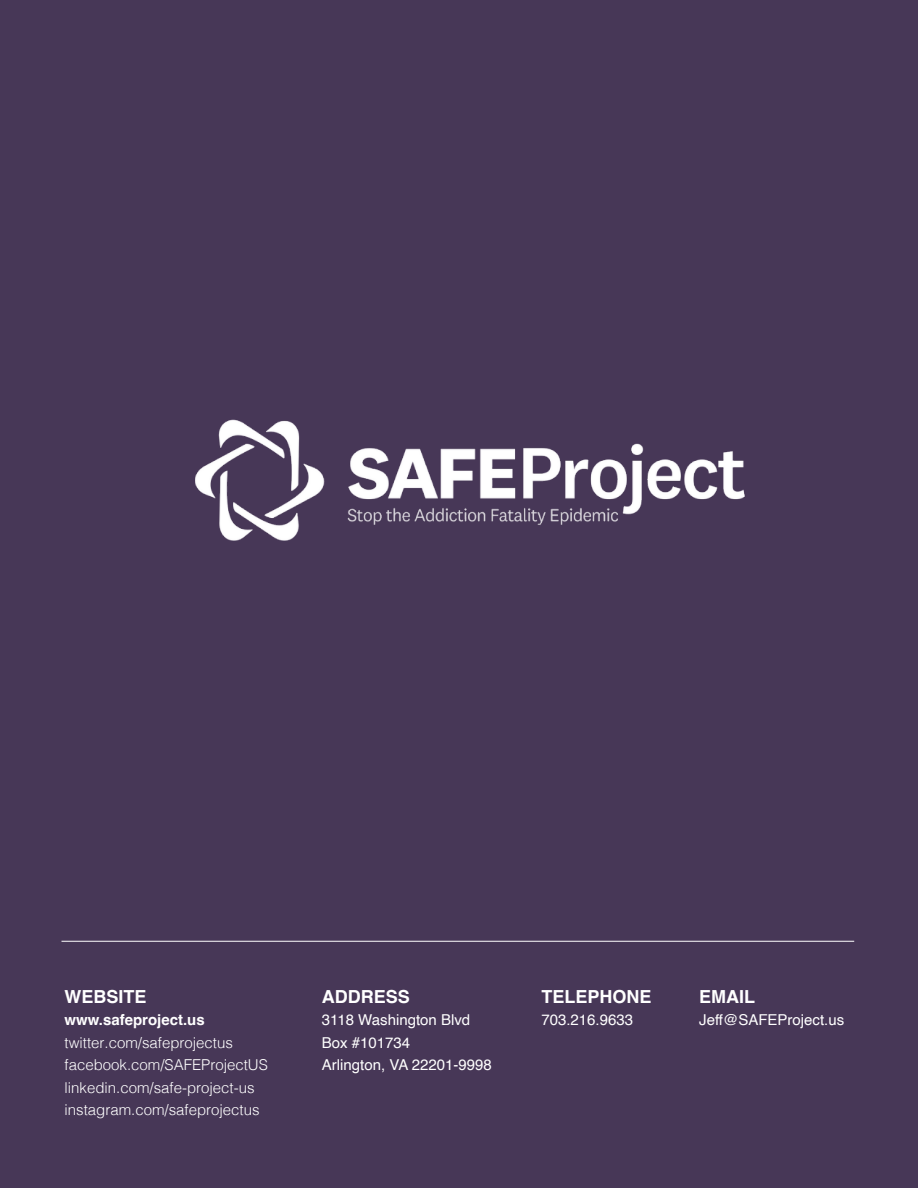
<style>
.page{position:relative;width:918px;height:1188px;background:#473757}
.page>*{position:absolute;margin:0;border:0;box-sizing:border-box;transform-origin:0 0}
.t1{font:700 18px "Helvetica";color:#fff}
.t2{font:300 15px/22.5px "Helvetica";color:#fff}
.t3{font:15px/22.5px "Helvetica";color:#fff}
.t4{font:700 15px "Helvetica";color:#fff}
</style>
<div class="page">
<hr style="left:62px;top:941px;width:792px;height:1px;background:#fff">
<img style="left:195px;top:419px;width:550px;height:122px">
<p class="t1" style="left:64px;top:989px;width:84px">WEBSITE</p>
<p class="t4" style="left:64px;top:1014px;width:142px">www.safeproject.us</p>
<p class="t2" style="left:64px;top:1033px;width:205px">twitter.com/safeprojectus facebook.com/SAFEProjectUS linkedin.com/safe-project-us instagram.com/safeprojectus</p>
<p class="t1" style="left:322px;top:989px;width:90px">ADDRESS</p>
<p class="t3" style="left:322px;top:1010px;width:171px">3118 Washington Blvd<br>Box #101734<br>Arlington, VA 22201-9998</p>
<p class="t1" style="left:541px;top:989px;width:112px">TELEPHONE</p>
<p class="t3" style="left:541px;top:1010px;width:93px">703.216.9633</p>
<p class="t1" style="left:699px;top:989px;width:57px">EMAIL</p>
<p class="t3" style="left:699px;top:1010px;width:147px">Jeff@SAFEProject.us</p>
</div>
